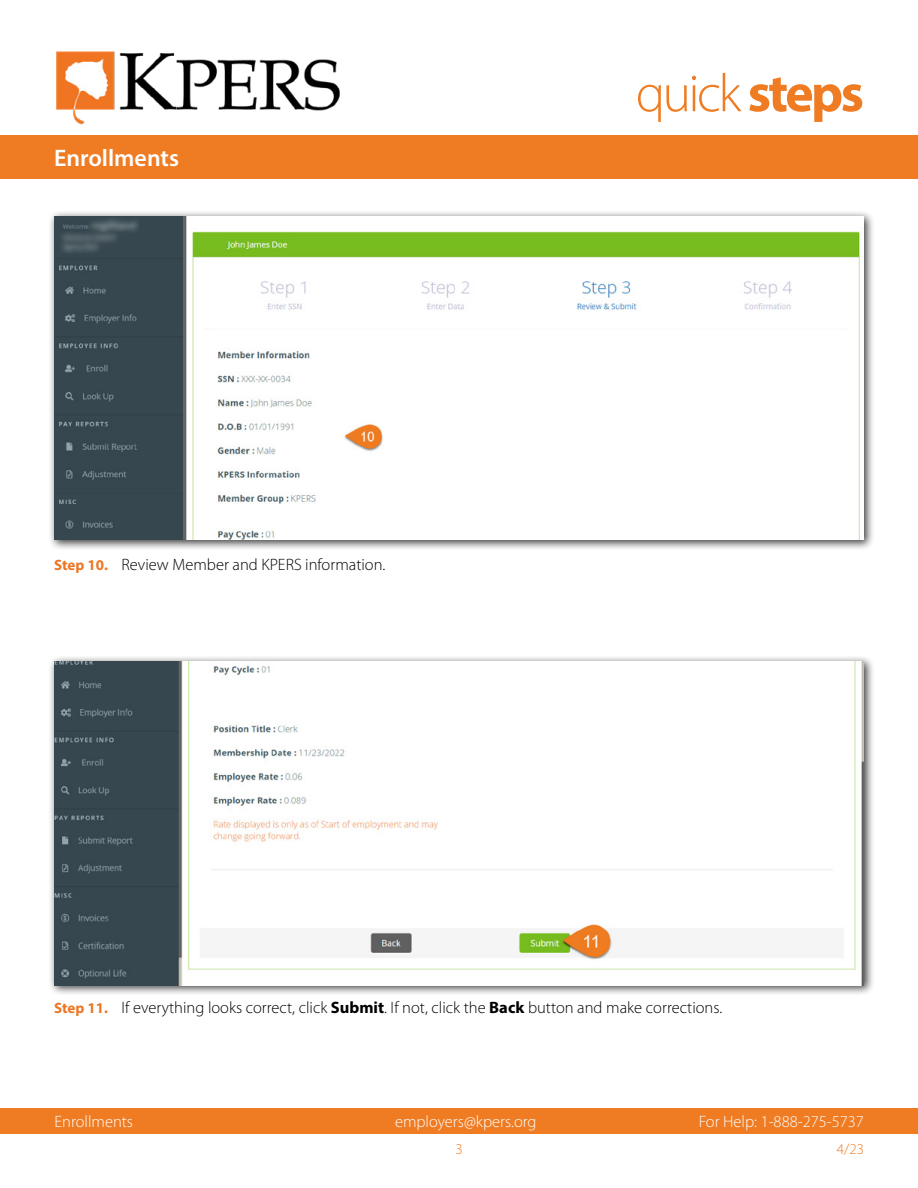
<style>
.page{position:relative;width:918px;height:1188px;background:#fff}
.page>*{position:absolute;margin:0;border:0;box-sizing:border-box;transform-origin:0 0}
.t1{font:300 54px "Myriad Pro";letter-spacing:-.05em;color:#ef7c22}
.t2{font:600 24px "Myriad Pro";color:#fff}
.t3{font:300 16.5px "Myriad Pro";color:#000}
.t4{font:300 16.5px "Myriad Pro";color:#fff}
.t5{font:300 15px "Myriad Pro";color:#ef7c22}
.s1{font-weight:700;font-size:15px;color:#ec7624}
.s2{font-weight:700}
</style>
<div class="page">
<img style="left:56px;top:51px;width:284px;height:74px">
<div style="left:0;top:135px;width:918px;height:43px;background:#ef7c22"></div>
<div style="left:0;top:1108px;width:918px;height:26px;background:#ef7c22"></div>
<div style="left:47px;top:209px;width:828px;height:342px;background:#000;opacity:.75"></div>
<img style="left:54px;top:216px;width:810px;height:324px">
<div style="left:47px;top:655px;width:828px;height:341px;background:#000;opacity:.75"></div>
<img style="left:54px;top:662px;width:810px;height:324px">
<h2 class="t2" style="left:54px;top:142px;width:127px">Enrollments</h2>
<p class="t3" style="left:54px;top:554px;width:333px"><span class="s1">Step 10.</span> Review Member and KPERS information.</p>
<h1 class="t1" style="left:636px;top:61px;width:230px">quick <span class="s2">steps</span></h1>
<p class="t3" style="left:54px;top:998px;width:670px"><span class="s1">Step 11.</span> If everything looks correct, click <span class="s2">Submit</span>. If not, click the <span class="s2">Back</span> button and make corrections.</p>
<p class="t4" style="left:55px;top:1112px;width:80px">Enrollments</p>
<p class="t4" style="left:395px;top:1112px;width:143px">employers@kpers.org</p>
<p class="t4" style="left:699px;top:1112px;width:167px">For Help: 1-888-275-5737</p>
<p class="t5" style="left:455px;top:1140px;width:9px">3</p>
<p class="t5" style="left:837px;top:1140px;width:29px">4/23</p>
</div>
